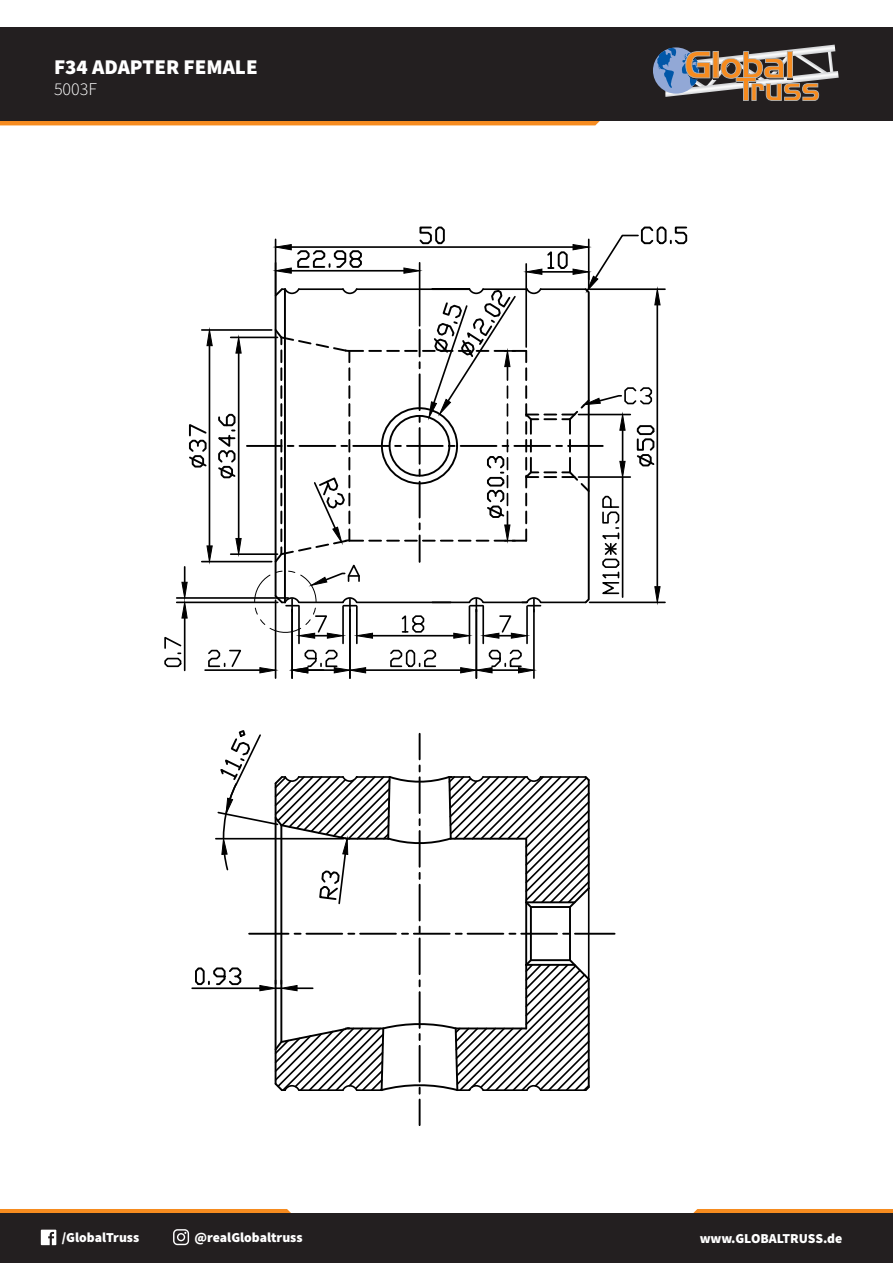
<style>
.page{position:relative;width:893px;height:1263px;background:#fff}
.page>*{position:absolute;margin:0;border:0;box-sizing:border-box;transform-origin:0 0}
.t1{font:900 21px "Source Sans Pro";color:#fff}
.t2{font:300 18px "Source Sans Pro";color:#fff}
.t3{font:900 13.65px "Source Sans Pro";color:#fff}
</style>
<div class="page">
<hr style="left:0;top:121px;width:600px;height:4px;background:#f68b1f">
<div style="left:0;top:28px;width:893px;height:93px;background:#231f20"></div>
<img style="left:814px;top:45px;width:21px;height:25px">
<img style="left:819px;top:71px;width:20px;height:25px">
<div style="left:653px;top:47px;width:46px;height:47px;background:#92a8d6;border-radius:50%"></div>
<svg style="left:657px;top:47px;width:162px;height:54px"></svg>
<svg style="left:693px;top:1209px;width:200px;height:4px"></svg>
<div style="left:0;top:1213px;width:893px;height:50px;background:#231f20"></div>
<svg style="left:0;top:1209px;width:291px;height:37px"></svg>
<hr style="left:275px;top:239px;width:1px;height:56px;background:#000">
<hr style="left:291px;top:246px;width:282px;height:2px;background:#000">
<hr style="left:575px;top:933px;width:40px;height:2px;background:#000">
<svg style="left:369px;top:350px;width:12px;height:2px"></svg>
<hr style="left:247px;top:445px;width:35px;height:2px;background:#000">
<hr style="left:300px;top:445px;width:35px;height:2px;background:#000">
<hr style="left:353px;top:445px;width:36px;height:2px;background:#000">
<hr style="left:231px;top:337px;width:46px;height:1px;background:#000">
<hr style="left:231px;top:553px;width:46px;height:2px;background:#000">
<hr style="left:238px;top:353px;width:1px;height:185px;background:#000">
<svg style="left:235px;top:338px;width:7px;height:16px"></svg>
<svg style="left:235px;top:538px;width:7px;height:16px"></svg>
<hr style="left:202px;top:329px;width:70px;height:2px;background:#000">
<hr style="left:202px;top:561px;width:70px;height:1px;background:#000">
<hr style="left:209px;top:346px;width:1px;height:200px;background:#000">
<svg style="left:206px;top:329px;width:7px;height:17px"></svg>
<svg style="left:206px;top:545px;width:7px;height:16px"></svg>
<svg style="left:188px;top:413px;width:48px;height:66px"></svg>
<hr style="left:284px;top:289px;width:2px;height:313px;background:#000">
<svg style="left:280px;top:368px;width:2px;height:12px"></svg>
<svg style="left:280px;top:386px;width:2px;height:12px"></svg>
<svg style="left:280px;top:404px;width:2px;height:12px"></svg>
<svg style="left:280px;top:422px;width:2px;height:12px"></svg>
<svg style="left:280px;top:440px;width:2px;height:12px"></svg>
<svg style="left:280px;top:458px;width:2px;height:12px"></svg>
<hr style="left:275px;top:296px;width:2px;height:300px;background:#000">
<hr style="left:419px;top:1099px;width:2px;height:26px;background:#000">
<hr style="left:291px;top:270px;width:113px;height:2px;background:#000">
<svg style="left:276px;top:244px;width:87px;height:30px"></svg>
<svg style="left:348px;top:458px;width:2px;height:12px"></svg>
<svg style="left:341px;top:440px;width:9px;height:12px"></svg>
<svg style="left:348px;top:422px;width:2px;height:12px"></svg>
<svg style="left:348px;top:404px;width:2px;height:12px"></svg>
<svg style="left:348px;top:386px;width:2px;height:12px"></svg>
<svg style="left:348px;top:368px;width:2px;height:12px"></svg>
<svg style="left:273px;top:327px;width:90px;height:35px"></svg>
<hr style="left:192px;top:987px;width:68px;height:2px;background:#000">
<hr style="left:357px;top:288px;width:112px;height:2px;background:#000">
<hr style="left:299px;top:288px;width:44px;height:2px;background:#000">
<svg style="left:274px;top:286px;width:27px;height:12px"></svg>
<svg style="left:341px;top:288px;width:18px;height:7px"></svg>
<hr style="left:357px;top:601px;width:112px;height:2px;background:#000">
<hr style="left:177px;top:597px;width:111px;height:2px;background:#000">
<hr style="left:177px;top:601px;width:101px;height:2px;background:#000">
<hr style="left:184px;top:618px;width:1px;height:52px;background:#000">
<svg style="left:181px;top:567px;width:7px;height:52px"></svg>
<svg style="left:164px;top:636px;width:18px;height:32px"></svg>
<hr style="left:275px;top:600px;width:1px;height:78px;background:#000">
<hr style="left:205px;top:669px;width:55px;height:2px;background:#000">
<svg style="left:259px;top:667px;width:16px;height:7px"></svg>
<svg style="left:208px;top:649px;width:33px;height:19px"></svg>
<hr style="left:291px;top:609px;width:2px;height:69px;background:#000">
<hr style="left:298px;top:606px;width:2px;height:37px;background:#000">
<hr style="left:342px;top:606px;width:2px;height:37px;background:#000">
<hr style="left:356px;top:606px;width:2px;height:37px;background:#000">
<hr style="left:469px;top:606px;width:1px;height:37px;background:#000">
<hr style="left:372px;top:635px;width:82px;height:1px;background:#000">
<svg style="left:254px;top:476px;width:127px;height:163px"></svg>
<hr style="left:349px;top:609px;width:2px;height:69px;background:#000">
<hr style="left:366px;top:669px;width:95px;height:2px;background:#000">
<svg style="left:291px;top:649px;width:75px;height:25px"></svg>
<svg style="left:390px;top:649px;width:47px;height:19px"></svg>
<hr style="left:482px;top:606px;width:2px;height:37px;background:#000">
<hr style="left:526px;top:606px;width:2px;height:37px;background:#000">
<hr style="left:475px;top:609px;width:2px;height:69px;background:#000">
<hr style="left:533px;top:609px;width:2px;height:69px;background:#000">
<svg style="left:460px;top:649px;width:75px;height:25px"></svg>
<svg style="left:387px;top:226px;width:301px;height:413px"></svg>
<svg style="left:194px;top:730px;width:397px;height:364px"></svg>
<hr style="left:588px;top:888px;width:2px;height:91px;background:#000">
<hr style="left:525px;top:902px;width:2px;height:63px;background:#000">
<h1 class="t1" style="left:54px;top:52px;width:205px">F34 ADAPTER FEMALE</h1>
<h2 class="t2" style="left:54px;top:78px;width:45px">5003F</h2>
<p class="t3" style="left:62px;top:1228px;width:79px">/GlobalTruss</p>
<p class="t3" style="left:195px;top:1228px;width:109px">@realGlobaltruss</p>
<p class="t3" style="left:700px;top:1228px;width:144px">www.GLOBALTRUSS.de</p>
</div>
